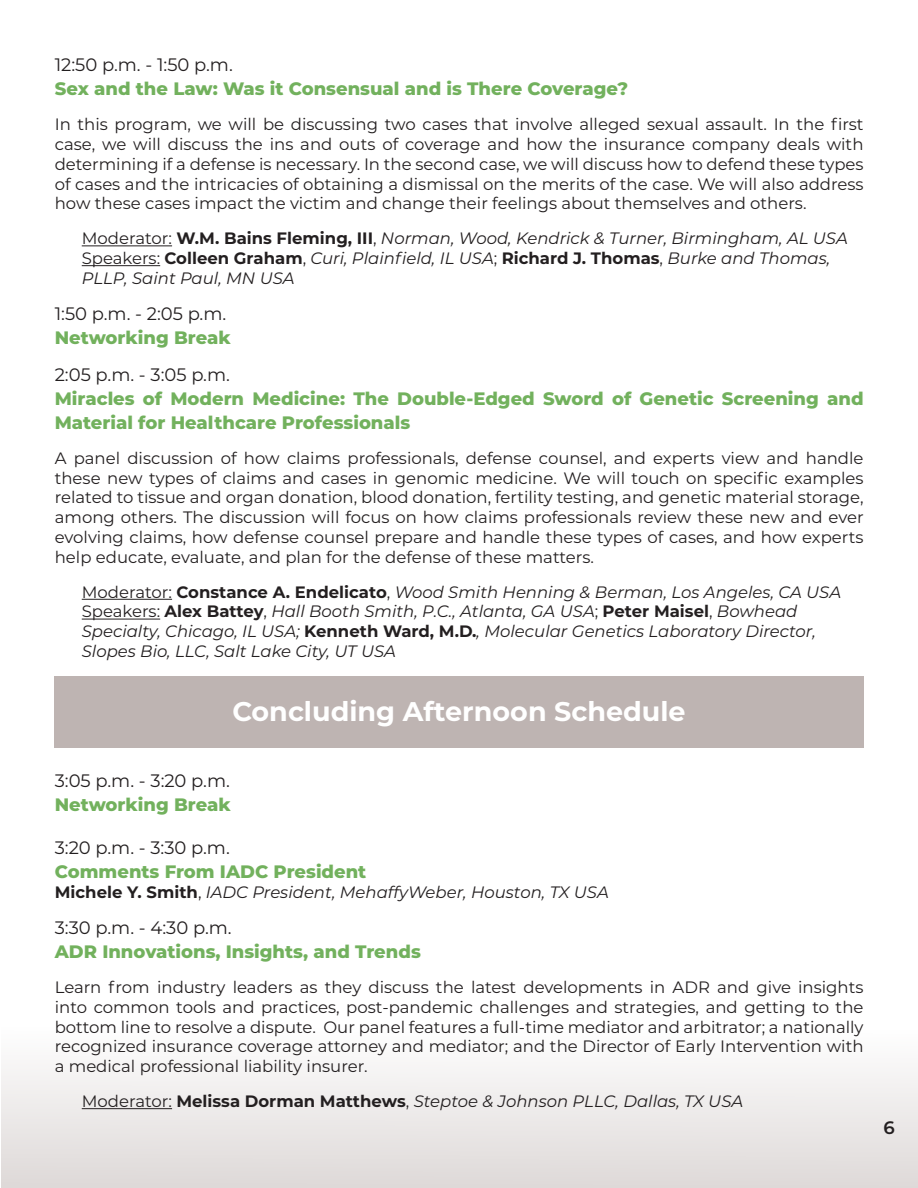
<style>
.page{position:relative;width:918px;height:1188px;background:#fff}
.page>*{position:absolute;margin:0;border:0;box-sizing:border-box;transform-origin:0 0}
.t1{font:700 27px "Montserrat";color:#fff}
.t2{font:800 18px/24px "Montserrat";color:#72b15d}
.t3{font:18px "Montserrat";color:#231f20}
.t4{font:600 18px "Montserrat";color:#231f20}
.t5{font:16.5px/19.8px "Montserrat";color:#231f20;text-align:justify}
.t6{font:italic 16.5px/19.8px "Montserrat";color:#231f20}
.s1{font-style:normal}
.s2{font-weight:700;font-style:normal}
</style>
<div class="page">
<div style="left:1px;top:1014px;width:917px;height:174px;background:linear-gradient(to bottom,#fff,#ded9d8)"></div>
<hr style="left:82px;top:245px;width:90px;height:1px;background:#231f20">
<hr style="left:82px;top:265px;width:78px;height:1px;background:#231f20">
<hr style="left:82px;top:599px;width:90px;height:1px;background:#231f20">
<hr style="left:82px;top:619px;width:78px;height:1px;background:#231f20">
<hr style="left:82px;top:1108px;width:90px;height:1px;background:#231f20">
<div style="left:54px;top:676px;width:809px;height:71px;background:#beb4b2"></div>
<p class="t3" style="left:55px;top:53px;width:180px">12:50 p.m. - 1:50 p.m.</p>
<p class="t2" style="left:55px;top:76px;width:575px">Sex and the Law: Was it Consensual and is There Coverage?</p>
<p class="t5" style="left:55px;top:114px;width:810px">In this program, we will be discussing two cases that involve alleged sexual assault. In the first case, we will discuss the ins and outs of coverage and how the insurance company deals with determining if a defense is necessary. In the second case, we will discuss how to defend these types of cases and the intricacies of obtaining a dismissal on the merits of the case. We will also address how these cases impact the victim and change their feelings about themselves and others.</p>
<p class="t6" style="left:82px;top:228px;width:768px"><span class="s1">Moderator:</span> <span class="s2">W.M. Bains Fleming, III</span><span class="s1">,</span> Norman, Wood, Kendrick &amp; Turner, Birmingham, AL USA</p>
<p class="t6" style="left:82px;top:248px;width:750px"><span class="s1">Speakers:</span> <span class="s2">Colleen Graham</span><span class="s1">,</span> Curi, Plainfield, IL USA<span class="s1">;</span> <span class="s2">Richard J. Thomas</span><span class="s1">,</span> Burke and Thomas,<br>PLLP, Saint Paul, MN USA</p>
<p class="t3" style="left:55px;top:302px;width:173px">1:50 p.m. - 2:05 p.m.</p>
<p class="t2" style="left:55px;top:325px;width:177px">Networking Break</p>
<p class="t3" style="left:55px;top:362px;width:177px">2:05 p.m. - 3:05 p.m.</p>
<p class="t2" style="left:55px;top:386px;width:810px">Miracles of Modern Medicine: The Double-Edged Sword of Genetic Screening and<br>Material for Healthcare Professionals</p>
<p class="t5" style="left:55px;top:447px;width:810px">A panel discussion of how claims professionals, defense counsel, and experts view and handle these new types of claims and cases in genomic medicine. We will touch on specific examples related to tissue and organ donation, blood donation, fertility testing, and genetic material storage, among others. The discussion will focus on how claims professionals review these new and ever evolving claims, how defense counsel prepare and handle these types of cases, and how experts help educate, evaluate, and plan for the defense of these matters.</p>
<p class="t6" style="left:82px;top:581px;width:761px"><span class="s1">Moderator:</span> <span class="s2">Constance A. Endelicato</span><span class="s1">,</span> Wood Smith Henning &amp; Berman, Los Angeles, CA USA</p>
<p class="t6" style="left:82px;top:601px;width:736px"><span class="s1">Speakers:</span> <span class="s2">Alex Battey</span><span class="s1">,</span> Hall Booth Smith, P.C., Atlanta, GA USA<span class="s1">;</span> <span class="s2">Peter Maisel</span><span class="s1">,</span> Bowhead<br>Specialty, Chicago, IL USA; <span class="s2">Kenneth Ward, M.D.</span>, Molecular Genetics Laboratory Director,<br>Slopes Bio, LLC, Salt Lake City, UT USA</p>
<p class="t1" style="left:232px;top:692px;width:455px">Concluding Afternoon Schedule</p>
<p class="t3" style="left:55px;top:768px;width:177px">3:05 p.m. - 3:20 p.m.</p>
<p class="t2" style="left:55px;top:791px;width:177px">Networking Break</p>
<p class="t3" style="left:55px;top:835px;width:177px">3:20 p.m. - 3:30 p.m.</p>
<p class="t2" style="left:55px;top:858px;width:313px">Comments From IADC President</p>
<p class="t6" style="left:55px;top:881px;width:556px"><span class="s2">Michele Y. Smith</span><span class="s1">,</span> IADC President, MehaffyWeber, Houston, TX USA</p>
<p class="t3" style="left:55px;top:915px;width:178px">3:30 p.m. - 4:30 p.m.</p>
<p class="t2" style="left:55px;top:939px;width:368px">ADR Innovations, Insights, and Trends</p>
<p class="t5" style="left:55px;top:977px;width:810px">Learn from industry leaders as they discuss the latest developments in ADR and give insights into common tools and practices, post-pandemic challenges and strategies, and getting to the bottom line to resolve a dispute. Our panel features a full-time mediator and arbitrator; a nationally recognized insurance coverage attorney and mediator; and the Director of Early Intervention with a medical professional liability insurer.</p>
<p class="t6" style="left:82px;top:1091px;width:663px"><span class="s1">Moderator:</span> <span class="s2">Melissa Dorman Matthews</span><span class="s1">,</span> Steptoe &amp; Johnson PLLC, Dallas, TX USA</p>
<p class="t4" style="left:883px;top:1114px;width:13px">6</p>
</div>
